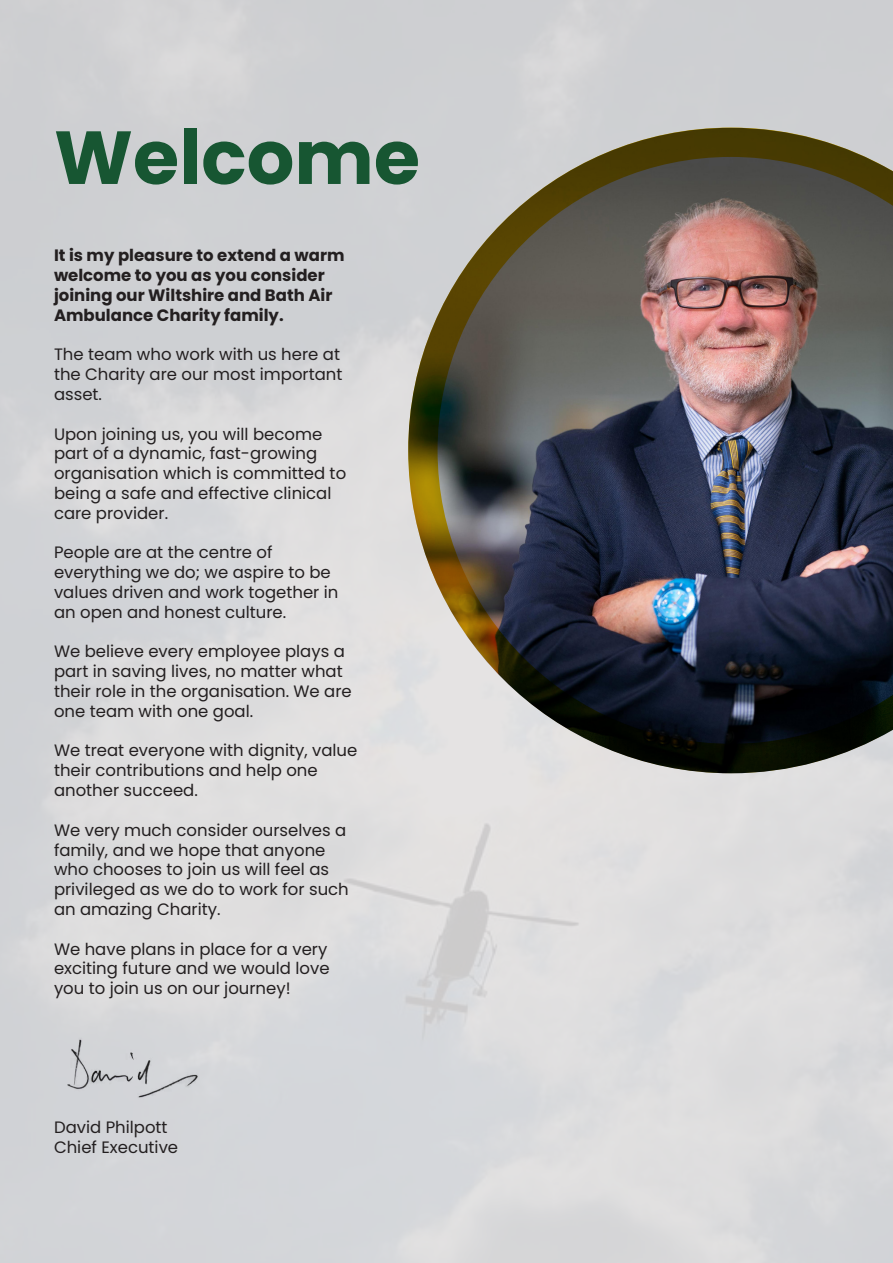
<style>
.page{position:relative;width:893px;height:1263px;background:#fff}
.page>*{position:absolute;margin:0;border:0;box-sizing:border-box;transform-origin:0 0}
.t1{font:700 75px "Poppins";color:#175632}
.t2{font:16.5px/19.8px "Poppins";color:#231f20}
.t3{font:700 16.5px/19.8px "Poppins";color:#231f20}
</style>
<div class="page">
<img style="left:54px;top:1029px;width:154px;height:79px">
<img style="left:408px;top:128px;width:485px;height:645px">
<p class="t1" style="left:54px;top:114px;width:367px">Welcome</p>
<p class="t3" style="left:54px;top:246px;width:292px">It is my pleasure to extend a warm welcome to you as you consider joining our Wiltshire and Bath Air<br>Ambulance Charity family.</p>
<p class="t2" style="left:54px;top:345px;width:290px">The team who work with us here at the Charity are our most important asset.</p>
<p class="t2" style="left:54px;top:424px;width:294px">Upon joining us, you will become part of a dynamic, fast-growing organisation which is committed to being a safe and effective clinical care provider.</p>
<p class="t2" style="left:54px;top:543px;width:286px">People are at the centre of everything we do; we aspire to be values driven and work together in an open and honest culture.</p>
<p class="t2" style="left:54px;top:642px;width:299px">We believe every employee plays a part in saving lives, no matter what their role in the organisation. We are one team with one goal.</p>
<p class="t2" style="left:54px;top:741px;width:305px">We treat everyone with dignity, value their contributions and help one another succeed.</p>
<p class="t2" style="left:54px;top:820px;width:294px">We very much consider ourselves a family, and we hope that anyone</p>
<p class="t2" style="left:54px;top:860px;width:296px">who chooses to join us will feel as privileged as we do to work for such</p>
<p class="t2" style="left:54px;top:899px;width:168px">an amazing Charity.</p>
<p class="t2" style="left:54px;top:939px;width:277px">We have plans in place for a very exciting future and we would love</p>
<p class="t2" style="left:54px;top:978px;width:238px">you to join us on our journey!</p>
<p class="t2" style="left:54px;top:1117px;width:115px">David Philpott</p>
<p class="t2" style="left:54px;top:1137px;width:126px">Chief Executive</p>
</div>
